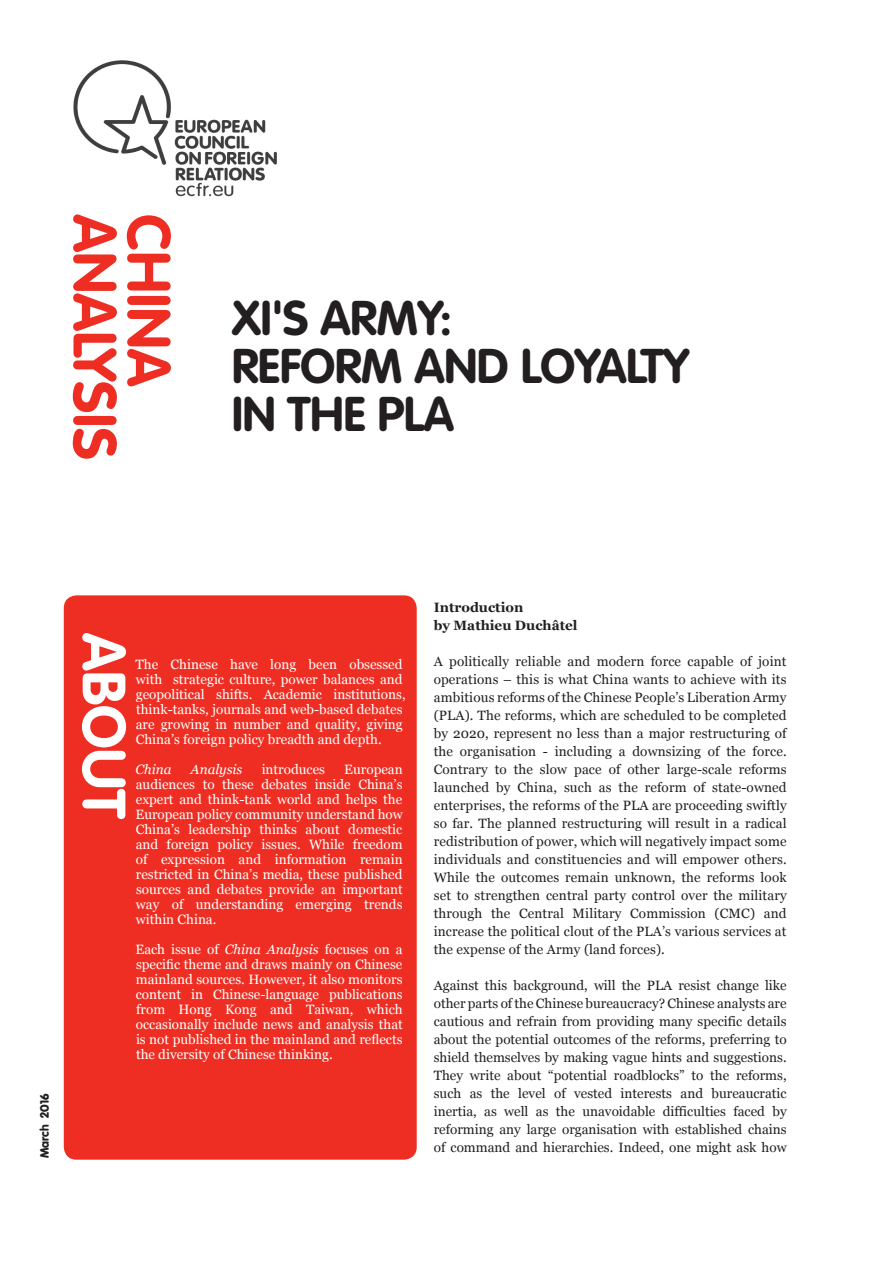
<style>
.page{position:relative;width:893px;height:1263px;background:#fff}
.page>*{position:absolute;margin:0;border:0;box-sizing:border-box;transform-origin:0 0}
.t1{font:700 60px "VAG Rounded Std";color:#ee2e22}
.t2{font:700 60px "VAG Rounded Std";color:#fff}
.t3{font:700 48px/48px "VAG Rounded Std";letter-spacing:-.01em;color:#231f20}
.t4{font:13.5px/18px "Georgia";letter-spacing:.005em;color:#231f20;text-align:justify}
.t5{font:13.5px/15px "Georgia";color:#fff;text-align:justify}
.t6{font:700 13.5px "Georgia";color:#231f20}
.t7{font:italic 13.5px "Georgia";color:#fff}
.t8{font:900 12px "VAG Rounded Std";color:#231f20}
.s1{font-style:italic}
</style>
<div class="page">
<div style="left:64px;top:595px;width:353px;height:565px;background:#ee2e22;border-radius:13px"></div>
<img style="left:73px;top:60px;width:204px;height:137px">
<p class="t1" style="left:130px;top:214px;width:247px;rotate:90deg">ANALYSIS</p>
<p class="t1" style="left:184px;top:214px;width:174px;rotate:90deg">CHINA</p>
<p class="t3" style="left:232px;top:296px;width:222px">XI'S ARMY:</p>
<p class="t3" style="left:232px;top:344px;width:459px">REFORM AND LOYALTY<br>IN THE PLA</p>
<p class="t8" style="left:37px;top:1158px;width:66px;rotate:-90deg">March 2016</p>
<p class="t2" style="left:139px;top:633px;width:188px;rotate:90deg">ABOUT</p>
<p class="t5" style="left:136px;top:657px;width:272px;text-align:left">The Chinese have long been obsessed with strategic culture, power balances and geopolitical shifts. Academic institutions, think-tanks, journals and web-based debates are growing in number and quality, giving China’s foreign policy breadth and depth.</p>
<p class="t7" style="left:135px;top:761px;width:37px">China</p>
<p class="t7" style="left:191px;top:761px;width:53px">Analysis</p>
<p class="t5" style="left:262px;top:762px;width:65px">introduces</p>
<p class="t5" style="left:136px;top:762px;width:269px;text-indent:209px">European audiences to these debates inside China’s expert and think-tank world and helps the European policy community understand how China’s leadership thinks about domestic and foreign policy issues. While freedom of expression and information remain restricted in China’s media, these published sources and debates provide an important way of understanding emerging trends within China.</p>
<p class="t5" style="left:136px;top:942px;width:269px">Each issue of <span class="s1">China Analysis</span> focuses on a specific theme and draws mainly on Chinese mainland sources. However, it also monitors content in Chinese-language publications from Hong Kong and Taiwan, which occasionally include news and analysis that is not published in the mainland and reflects the diversity of Chinese thinking.</p>
<p class="t6" style="left:434px;top:599px;width:91px">Introduction</p>
<p class="t6" style="left:434px;top:617px;width:145px">by Mathieu Duchâtel</p>
<p class="t4" style="left:434px;top:653px;width:354px">A politically reliable and modern force capable of joint operations – this is what China wants to achieve with its ambitious reforms of the Chinese People’s Liberation Army (PLA). The reforms, which are scheduled to be completed by 2020, represent no less than a major restructuring of the organisation - including a downsizing of the force.<br>Contrary to the slow pace of other large-scale reforms launched by China, such as the reform of state-owned enterprises, the reforms of the PLA are proceeding swiftly so far. The planned restructuring will result in a radical redistribution of power, which will negatively impact some individuals and constituencies and will empower others.<br>While the outcomes remain unknown, the reforms look set to strengthen central party control over the military through the Central Military Commission (CMC) and increase the political clout of the PLA’s various services at the expense of the Army (land forces).</p>
<p class="t4" style="left:434px;top:977px;width:354px">Against this background, will the PLA resist change like other parts of the Chinese bureaucracy? Chinese analysts are cautious and refrain from providing many specific details about the potential outcomes of the reforms, preferring to shield themselves by making vague hints and suggestions.<br>They write about “potential roadblocks” to the reforms, such as the level of vested interests and bureaucratic inertia, as well as the unavoidable difficulties faced by reforming any large organisation with established chains of command and hierarchies. Indeed, one might ask how</p>
</div>
